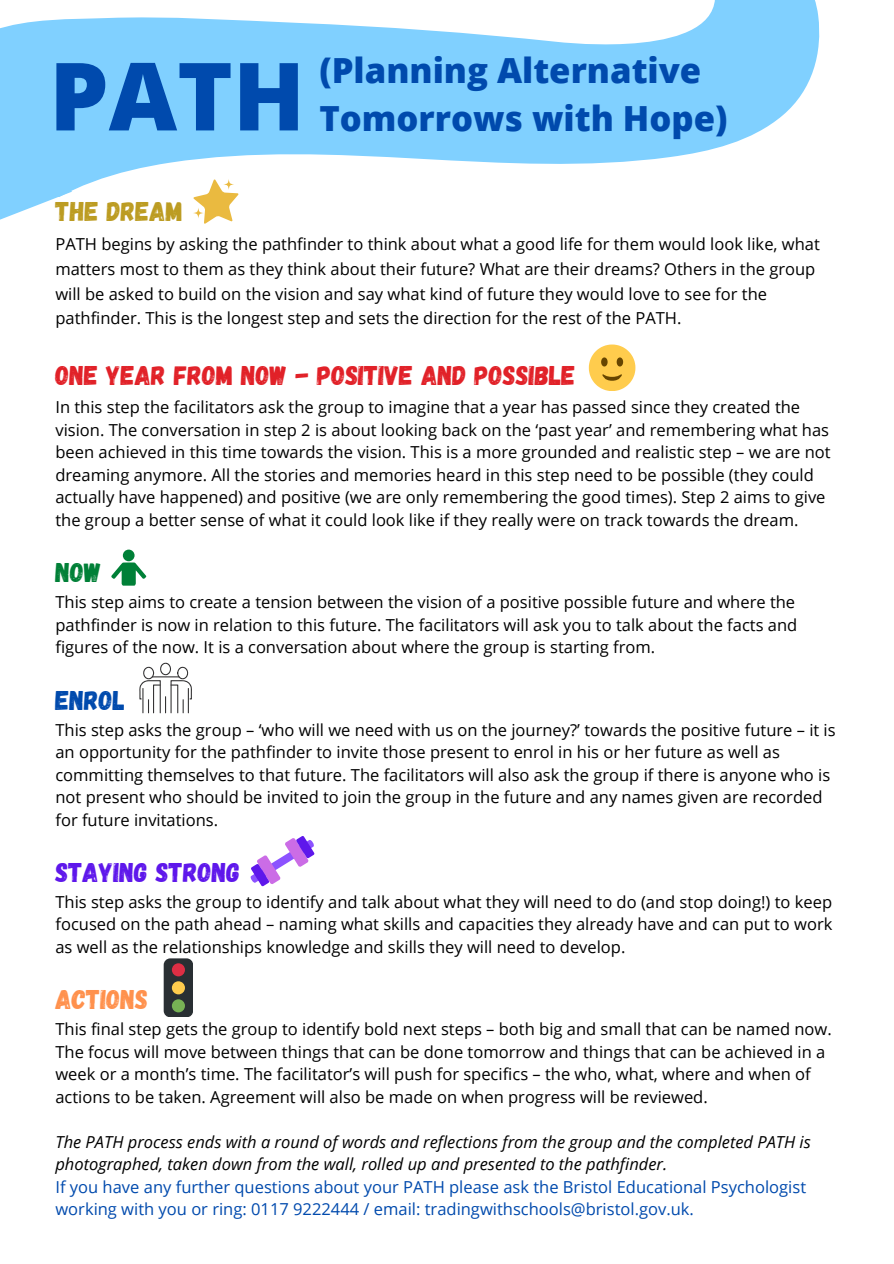
<style>
.page{position:relative;width:894px;height:1264px;background:#fff}
.page>*{position:absolute;margin:0;border:0;box-sizing:border-box;transform-origin:0 0}
.t1{font:800 94.2px "Open Sans";color:#004aad}
.t2{font:800 34.65px/47.5px "Open Sans";color:#004aad}
.t3{font:27px "Gagalin";color:#e12128}
.t4{font:27px "Gagalin";color:#5e17eb}
.t5{font:27px "Gagalin";color:#bc9c22}
.t6{font:27px "Gagalin";color:#ff914d}
.t7{font:27px "Gagalin";color:#004aad}
.t8{font:27px "Gagalin";color:#008037}
.t9{font:16.5px/22.5px "Open Sans";color:#000}
.t10{font:16.5px/22.5px "Open Sans";color:#004aad}
.t11{font:italic 16.5px/22.5px "Open Sans";color:#000}
</style>
<div class="page">
<svg style="left:0;top:0;width:820px;height:191px;fill:#80d0ff"></svg>
<svg style="left:0;top:117px;width:72px;height:103px;background:#91d6ff"></svg>
<svg style="left:193px;top:179px;width:46px;height:45px"></svg>
<svg style="left:223px;top:179px;width:11px;height:11px"></svg>
<svg style="left:193px;top:207px;width:11px;height:11px"></svg>
<svg style="left:588px;top:344px;width:47px;height:47px"></svg>
<div style="left:123px;top:549px;width:11px;height:12px;background:#008037;border-radius:50%"></div>
<svg style="left:111px;top:562px;width:35px;height:23px"></svg>
<svg style="left:139px;top:662px;width:53px;height:51px"></svg>
<svg style="left:250px;top:836px;width:65px;height:50px"></svg>
<div style="left:164px;top:958px;width:29px;height:58px;background:#292f33;border-radius:7px"></div>
<div style="left:172px;top:999px;width:13px;height:13px;background:#77b255;border-radius:50%"></div>
<div style="left:172px;top:981px;width:13px;height:13px;background:#ffcc4d;border-radius:50%"></div>
<div style="left:172px;top:963px;width:13px;height:13px;background:#dd2e44;border-radius:50%"></div>
<p class="t1" style="left:49px;top:30px;width:257px">PATH</p>
<p class="t2" style="left:319px;top:46px;width:409px">(Planning Alternative<br>Tomorrows with Hope)</p>
<p class="t5" style="left:55px;top:193px;width:129px">THE DREAM</p>
<p class="t9" style="left:55px;top:231px;width:765px;line-height:24.8px">PATH begins by asking the pathfinder to think about what a good life for them would look like, what matters most to them as they think about their future? What are their dreams? Others in the group will be asked to build on the vision and say what kind of future they would love to see for the pathfinder. This is the longest step and sets the direction for the rest of the PATH.</p>
<p class="t3" style="left:55px;top:358px;width:521px">ONE YEAR FROM NOW - POSITIVE AND POSSIBLE</p>
<p class="t9" style="left:55px;top:396px;width:746px">In this step the facilitators ask the group to imagine that a year has passed since they created the</p>
<p class="t9" style="left:55px;top:418px;width:776px">vision. The conversation in step 2 is about looking back on the ‘past year’ and remembering what has been achieved in this time towards the vision. This is a more grounded and realistic step – we are not dreaming anymore. All the stories and memories heard in this step need to be possible (they could actually have happened) and positive (we are only remembering the good times). Step 2 aims to give the group a better sense of what it could look like if they really were on track towards the dream.</p>
<p class="t8" style="left:55px;top:555px;width:48px">NOW</p>
<p class="t9" style="left:55px;top:590px;width:741px">This step aims to create a tension between the vision of a positive possible future and where the</p>
<p class="t9" style="left:55px;top:613px;width:743px">pathfinder is now in relation to this future. The facilitators will ask you to talk about the facts and figures of the now. It is a conversation about where the group is starting from.</p>
<p class="t7" style="left:55px;top:682px;width:71px">ENROL</p>
<p class="t9" style="left:55px;top:718px;width:781px">This step asks the group – ‘who will we need with us on the journey?’ towards the positive future – it is</p>
<p class="t9" style="left:55px;top:740px;width:725px">an opportunity for the pathfinder to invite those present to enrol in his or her future as well as</p>
<p class="t9" style="left:55px;top:763px;width:776px">committing themselves to that future. The facilitators will also ask the group if there is anyone who is not present who should be invited to join the group in the future and any names given are recorded for future invitations.</p>
<p class="t4" style="left:55px;top:854px;width:186px">STAYING STRONG</p>
<p class="t9" style="left:55px;top:890px;width:778px;text-align:justify">This step asks the group to identify and talk about what they will need to do (and stop doing!) to keep focused on the path ahead – naming what skills and capacities they already have and can put to work as well as the relationships knowledge and skills they will need to develop.</p>
<p class="t6" style="left:55px;top:982px;width:94px">ACTIONS</p>
<p class="t9" style="left:55px;top:1017px;width:777px">This final step gets the group to identify bold next steps – both big and small that can be named now.<br>The focus will move between things that can be done tomorrow and things that can be achieved in a week or a month’s time. The facilitator’s will push for specifics – the who, what, where and when of actions to be taken. Agreement will also be made on when progress will be reviewed.</p>
<p class="t11" style="left:55px;top:1130px;width:756px">The PATH process ends with a round of words and reflections from the group and the completed PATH is photographed, taken down from the wall, rolled up and presented to the pathfinder.</p>
<p class="t10" style="left:55px;top:1175px;width:752px">If you have any further questions about your PATH please ask the Bristol Educational Psychologist working with you or ring: 0117 9222444 / email: tradingwithschools@bristol.gov.uk.</p>
</div>
